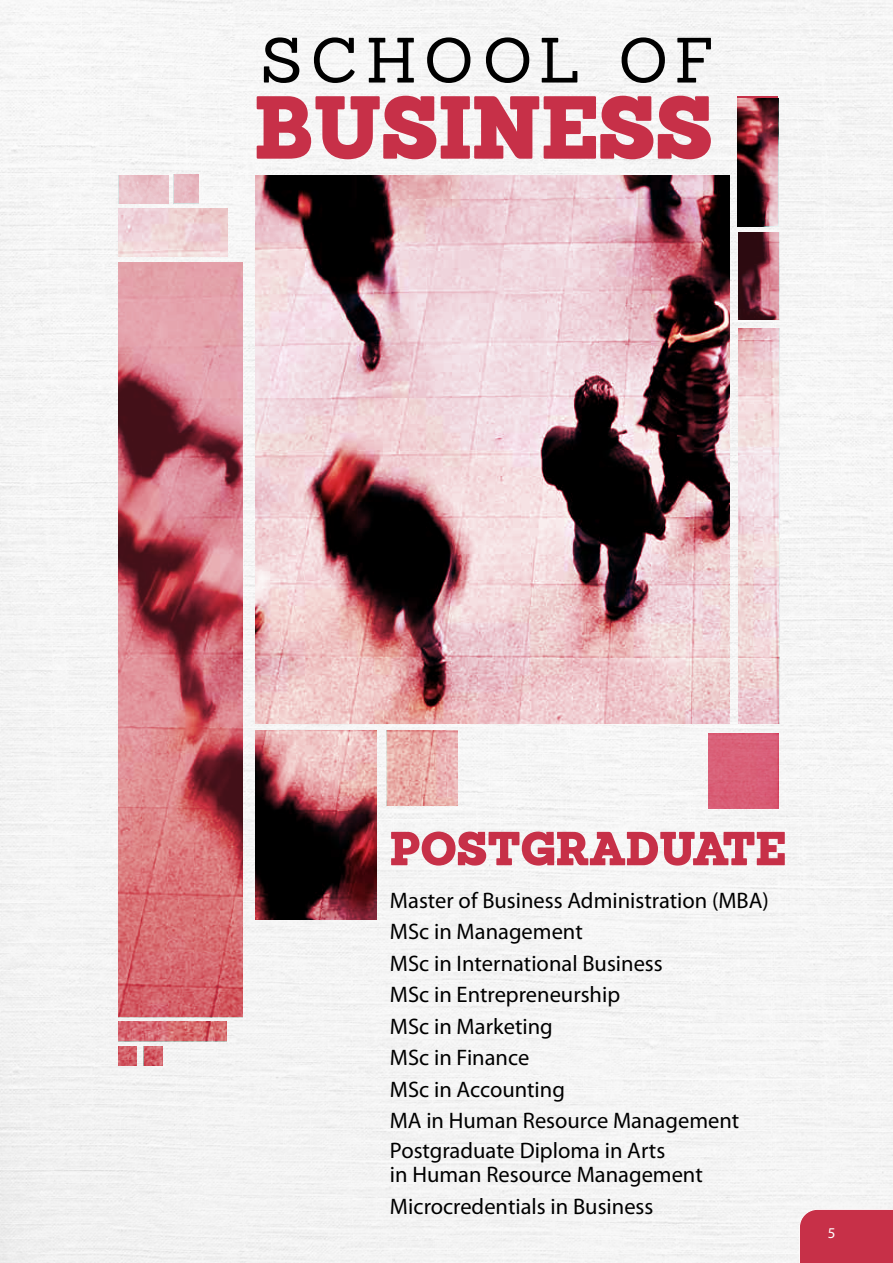
<style>
.page{position:relative;width:893px;height:1263px;background:#f5f5f5}
.page>*{position:absolute;margin:0;border:0;box-sizing:border-box;transform-origin:0 0}
.t1{font:900 87px "Sanchez";color:#c73048}
.t2{font:62.25px "Sanchez";letter-spacing:.125em;color:#000}
.t3{font:22.5px/31.3px "Myriad Pro";color:#000}
.t4{font:15px "Myriad Pro";color:#fff}
</style>
<div class="page">
<svg style="left:391px;top:831px;width:394px;height:34px"></svg>
<img style="left:255px;top:175px;width:474px;height:549px">
<img style="left:118px;top:262px;width:124px;height:755px">
<img style="left:739px;top:328px;width:40px;height:396px">
<img style="left:739px;top:233px;width:40px;height:87px">
<img style="left:738px;top:99px;width:40px;height:127px">
<img style="left:118px;top:1022px;width:108px;height:19px">
<img style="left:118px;top:209px;width:109px;height:48px">
<img style="left:119px;top:175px;width:49px;height:28px">
<img style="left:174px;top:175px;width:24px;height:28px">
<img style="left:118px;top:1046px;width:19px;height:19px">
<img style="left:144px;top:1046px;width:19px;height:19px">
<img style="left:255px;top:730px;width:121px;height:189px">
<img style="left:387px;top:730px;width:70px;height:76px">
<img style="left:708px;top:733px;width:70px;height:76px">
<div style="left:799px;top:1208px;width:94px;height:55px;background:#c73048"></div>
<h2 class="t2" style="left:261px;top:20px;width:454px">SCHOOL OF</h2>
<h1 class="t1" style="left:254px;top:65px;width:460px">BUSINESS</h1>
<p class="t3" style="left:390px;top:884px;width:380px">Master of Business Administration (MBA)<br>MSc in Management<br>MSc in International Business<br>MSc in Entrepreneurship<br>MSc in Marketing<br>MSc in Finance<br>MSc in Accounting<br>MA in Human Resource Management<br>Postgraduate Diploma in Arts</p>
<p class="t3" style="left:390px;top:1159px;width:314px">in Human Resource Management<br>Microcredentials in Business</p>
<p class="t4" style="left:828px;top:1223px;width:9px">5</p>
</div>
